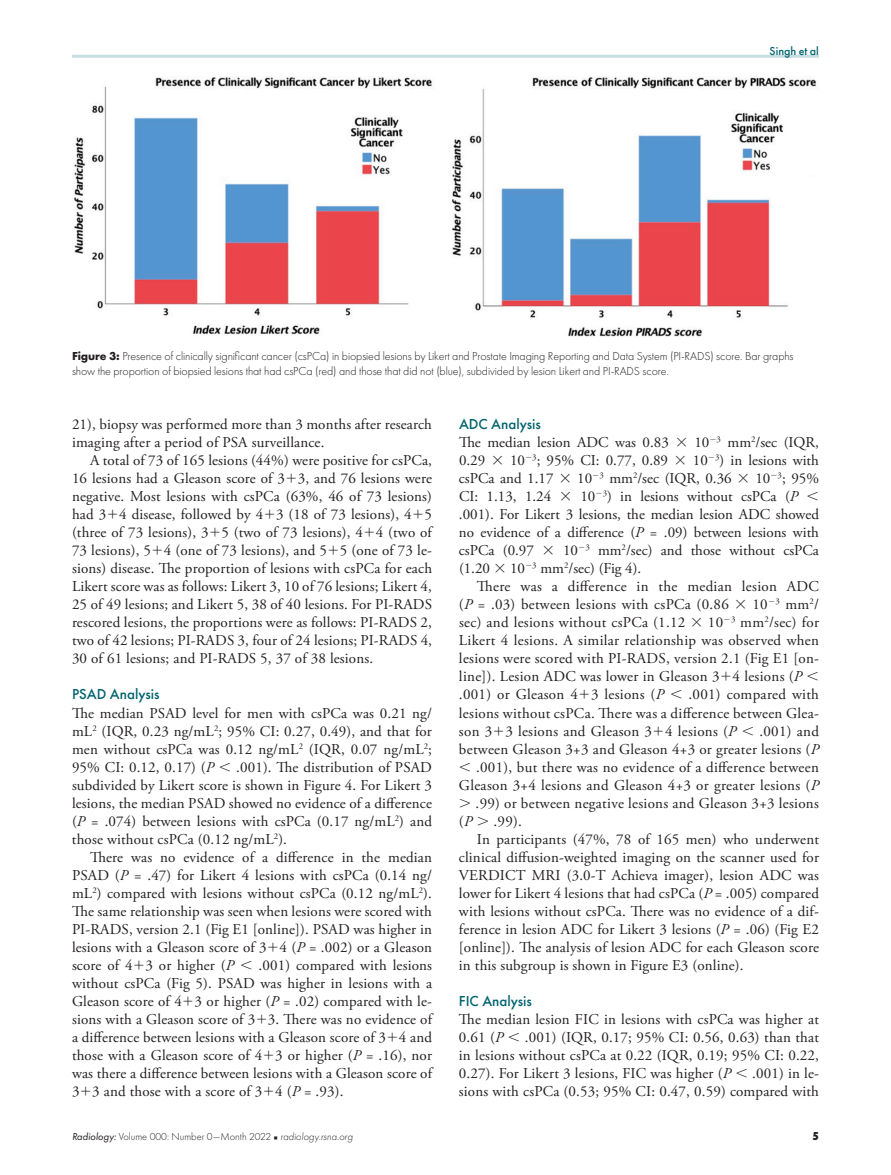
<style>
.page{position:relative;width:891px;height:1175px;background:#fff}
.page>*{position:absolute;margin:0;border:0;box-sizing:border-box;transform-origin:0 0}
.t1{font:15px/18px "Adobe Garamond Pro";letter-spacing:.01em;color:#231f20;text-align:justify}
.t2{font:500 15px "Futura PT";color:#00636d}
.t3{font:300 12px/15px "Futura PT";letter-spacing:-.01em;color:#231f20}
.t4{font:500 12px "Futura PT";color:#00636d}
.t5{font:800 12px "Futura PT Cond";color:#231f20}
.t6{font:300 10.5px "Futura PT";color:#231f20}
.s1{font-weight:700}
.s2{font-family:"Universal Greekwith Math Pi"}
.s3{font-style:italic}
.s4{font-weight:400;font-style:italic}
.s5{font-family:"Universal Newswith Comm Pi";font-weight:400;font-size:6px}
</style>
<div class="page">
<hr style="left:72px;top:55px;width:747px;height:3px;background:#c6dee1">
<img style="left:74px;top:77px;width:743px;height:260px">
<p class="t4" style="left:770px;top:44px;width:51px">Singh et al</p>
<p class="t3" style="left:72px;top:348px;width:723px"><span class="s1">Figure 3:</span> Presence of clinically significant cancer (csPCa) in biopsied lesions by Likert and Prostate Imaging Reporting and Data System (PI-RADS) score. Bar graphs show the proportion of biopsied lesions that had csPCa (red) and those that did not (blue), subdivided by lesion Likert and PI-RADS score.</p>
<p class="t1" style="left:72px;top:416px;width:362px">21), biopsy was performed more than 3 months after research imaging after a period of PSA surveillance.</p>
<p class="t1" style="left:72px;top:452px;width:362px;text-indent:18px">A total of 73 of 165 lesions (44%) were positive for csPCa, 16 lesions had a Gleason score of 3<span class="s2">1</span>3, and 76 lesions were negative. Most lesions with csPCa (63%, 46 of 73 lesions) had 3<span class="s2">1</span>4 disease, followed by 4<span class="s2">1</span>3 (18 of 73 lesions), 4<span class="s2">1</span>5 (three of 73 lesions), 3<span class="s2">1</span>5 (two of 73 lesions), 4<span class="s2">1</span>4 (two of 73 lesions), 5<span class="s2">1</span>4 (one of 73 lesions), and 5<span class="s2">1</span>5 (one of 73 le&shy;sions) disease. The proportion of lesions with csPCa for each Likert score was as follows: Likert 3, 10 of 76 lesions; Likert 4, 25 of 49 lesions; and Likert 5, 38 of 40 lesions. For PI-RADS rescored lesions, the proportions were as follows: PI-RADS 2, two of 42 lesions; PI-RADS 3, four of 24 lesions; PI-RADS 4, 30 of 61 lesions; and PI-RADS 5, 37 of 38 lesions.</p>
<p class="t2" style="left:72px;top:685px;width:89px">PSAD Analysis</p>
<p class="t1" style="left:72px;top:704px;width:362px">The median PSAD level for men with csPCa was 0.21 ng/ mL<sup>2</sup> (IQR, 0.23 ng/mL<sup>2</sup>; 95% CI: 0.27, 0.49), and that for men without csPCa was 0.12 ng/mL<sup>2</sup> (IQR, 0.07 ng/mL<sup>2</sup>; 95% CI: 0.12, 0.17) (<span class="s3">P</span> <span class="s2">,</span> .001). The distribution of PSAD subdivided by Likert score is shown in Figure 4. For Likert 3 lesions, the median PSAD showed no evidence of a difference (<span class="s3">P</span> = .074) between lesions with csPCa (0.17 ng/mL<sup>2</sup>) and those without csPCa (0.12 ng/mL<sup>2</sup>).</p>
<p class="t1" style="left:72px;top:848px;width:362px;text-indent:18px">There was no evidence of a difference in the median PSAD (<span class="s3">P</span> = .47) for Likert 4 lesions with csPCa (0.14 ng/ mL<sup>2</sup>) compared with lesions without csPCa (0.12 ng/mL<sup>2</sup>).<br>The same relationship was seen when lesions were scored with PI-RADS, version 2.1 (Fig E1 [online]). PSAD was higher in lesions with a Gleason score of 3<span class="s2">1</span>4 (<span class="s3">P</span> = .002) or a Gleason score of 4<span class="s2">1</span>3 or higher (<span class="s3">P</span> <span class="s2">,</span> .001) compared with lesions without csPCa (Fig 5). PSAD was higher in lesions with a Gleason score of 4<span class="s2">1</span>3 or higher (<span class="s3">P</span> = .02) compared with le&shy;sions with a Gleason score of 3<span class="s2">1</span>3. There was no evidence of a difference between lesions with a Gleason score of 3<span class="s2">1</span>4 and those with a Gleason score of 4<span class="s2">1</span>3 or higher (<span class="s3">P</span> = .16), nor was there a difference between lesions with a Gleason score of 3<span class="s2">1</span>3 and those with a score of 3<span class="s2">1</span>4 (<span class="s3">P</span> = .93).</p>
<p class="t2" style="left:459px;top:415px;width:83px">ADC Analysis</p>
<p class="t1" style="left:459px;top:434px;width:362px">The median lesion ADC was 0.83 <span class="s2">3</span> 10<sup>2</sup><sup>3</sup> mm<sup>2</sup>/sec (IQR, 0.29 <span class="s2">3</span> 10<sup>2</sup><sup>3</sup>; 95% CI: 0.77, 0.89 <span class="s2">3</span> 10<sup>2</sup><sup>3</sup>) in lesions with csPCa and 1.17 <span class="s2">3</span> 10<sup>2</sup><sup>3</sup> mm<sup>2</sup>/sec (IQR, 0.36 <span class="s2">3</span> 10<sup>2</sup><sup>3</sup>; 95% CI: 1.13, 1.24 <span class="s2">3</span> 10<sup>2</sup><sup>3</sup>) in lesions without csPCa (<span class="s3">P</span> <span class="s2">, </span>.001). For Likert 3 lesions, the median lesion ADC showed no evidence of a difference (<span class="s3">P</span> = .09) between lesions with csPCa (0.97 <span class="s2">3</span> 10<sup>2</sup><sup>3</sup> mm<sup>2</sup>/sec) and those without csPCa (1.20 <span class="s2">3</span> 10<sup>2</sup><sup>3</sup> mm<sup>2</sup>/sec) (Fig 4).</p>
<p class="t1" style="left:459px;top:578px;width:362px;text-indent:18px">There was a difference in the median lesion ADC (<span class="s3">P</span> = .03) between lesions with csPCa (0.86 <span class="s2">3</span> 10<sup>2</sup><sup>3</sup> mm<sup>2</sup>/ sec) and lesions without csPCa (1.12 <span class="s2">3</span> 10<sup>2</sup><sup>3</sup> mm<sup>2</sup>/sec) for Likert 4 lesions. A similar relationship was observed when lesions were scored with PI-RADS, version 2.1 (Fig E1 [on&shy;line]). Lesion ADC was lower in Gleason 3<span class="s2">1</span>4 lesions (<span class="s3">P</span> <span class="s2">, </span>.001) or Gleason 4<span class="s2">1</span>3 lesions (<span class="s3">P</span> <span class="s2">,</span> .001) compared with lesions without csPCa. There was a difference between Glea&shy;son 3<span class="s2">1</span>3 lesions and Gleason 3<span class="s2">1</span>4 lesions (<span class="s3">P</span> <span class="s2">,</span> .001) and between Gleason 3+3 and Gleason 4+3 or greater lesions (<span class="s3">P </span><span class="s2">,</span> .001), but there was no evidence of a difference between Gleason 3+4 lesions and Gleason 4+3 or greater lesions (<span class="s3">P </span><span class="s2">.</span> .99) or between negative lesions and Gleason 3+3 lesions (<span class="s3">P</span> <span class="s2">.</span> .99).</p>
<p class="t1" style="left:459px;top:830px;width:362px;text-indent:18px">In participants (47%, 78 of 165 men) who underwent clinical diffusion-weighted imaging on the scanner used for VERDICT MRI (3.0-T Achieva imager), lesion ADC was lower for Likert 4 lesions that had csPCa (<span class="s3">P</span> = .005) compared with lesions without csPCa. There was no evidence of a dif&shy;ference in lesion ADC for Likert 3 lesions (<span class="s3">P</span> = .06) (Fig E2 [online]). The analysis of lesion ADC for each Gleason score in this subgroup is shown in Figure E3 (online).</p>
<p class="t2" style="left:459px;top:991px;width:75px">FIC Analysis</p>
<p class="t1" style="left:459px;top:1010px;width:362px">The median lesion FIC in lesions with csPCa was higher at 0.61 (<span class="s3">P</span> <span class="s2">,</span> .001) (IQR, 0.17; 95% CI: 0.56, 0.63) than that in lesions without csPCa at 0.22 (IQR, 0.19; 95% CI: 0.22, 0.27). For Likert 3 lesions, FIC was higher (<span class="s3">P</span> <span class="s2">,</span> .001) in le&shy;sions with csPCa (0.53; 95% CI: 0.47, 0.59) compared with</p>
<p class="t6" style="left:72px;top:1131px;width:282px"><span class="s4">Radiology:</span> Volume 000: Number 0—Month 2022 <span class="s5">n</span> <span class="s3">radiology.rsna.org</span></p>
<p class="t5" style="left:813px;top:1129px;width:8px">5</p>
</div>
